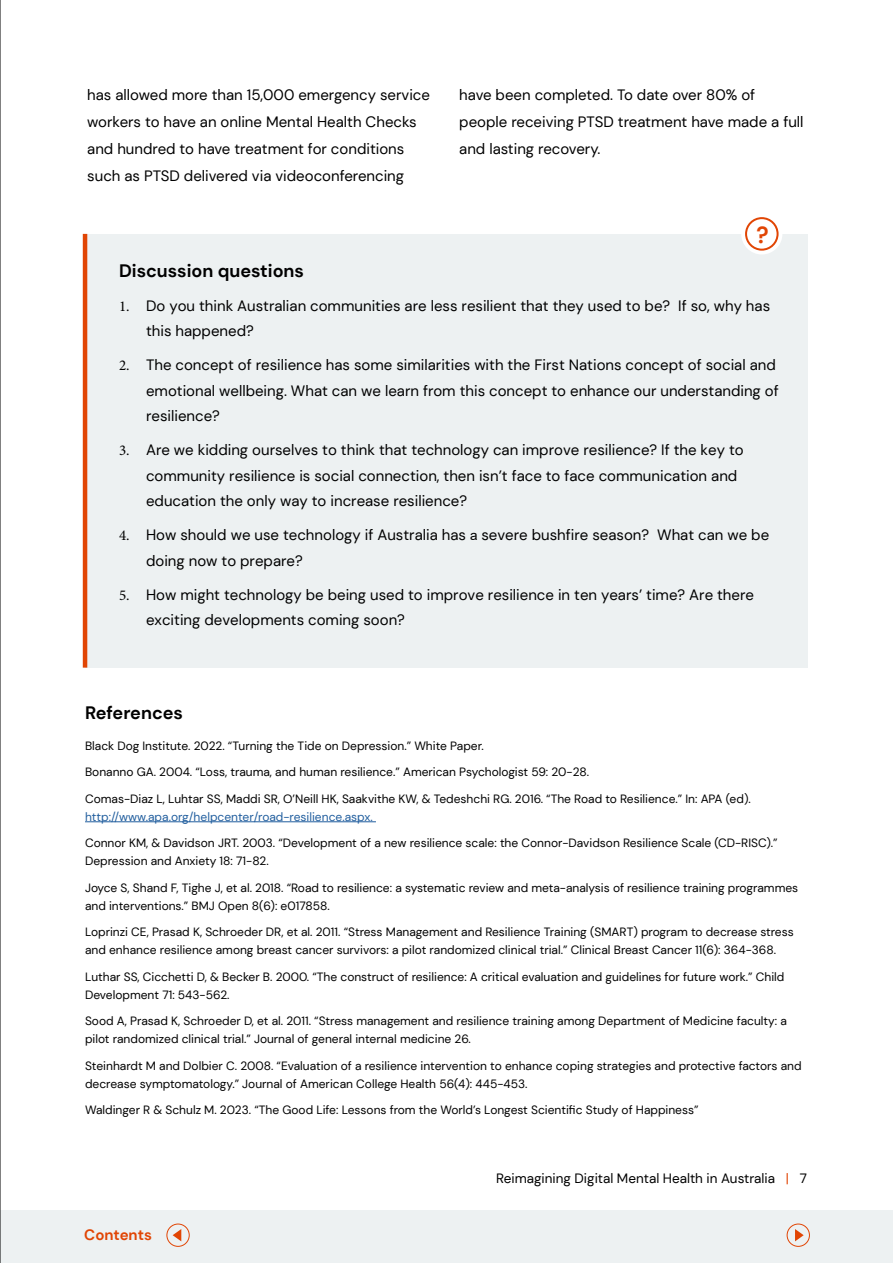
<style>
.page{position:relative;width:893px;height:1263px;background:#fff}
.page>*{position:absolute;margin:0;border:0;box-sizing:border-box;transform-origin:0 0}
.t1{font:700 23.25px "DM Sans";color:#e14504}
.t2{font:700 18px "DM Sans";color:#000}
.t3{font:15px/25.5px "DM Sans";color:#000}
.t4{font:700 15px "DM Sans";color:#e14504}
.t5{font:13.5px "DM Sans";color:#000}
.t6{font:12px/18px "DM Sans";color:#000}
.s1{font-family:"Minion Pro"}
.s2{font-family:"Arial";font-size:13.5px}
.s3{color:#215e9e}
.s4{color:#e14504}
</style>
<div class="page">
<div style="left:0;top:1210px;width:893px;height:53px;background:#edf1f2"></div>
<div style="left:86px;top:234px;width:722px;height:434px;background:#edf1f2"></div>
<div style="left:741px;top:213px;width:41px;height:41px;border:10px solid #fff;border-radius:50%"></div>
<div style="left:746px;top:218px;width:32px;height:32px;background:#fff;border-radius:50%"></div>
<div style="left:745px;top:217px;width:34px;height:34px;border:2px solid #e14504;border-radius:50%"></div>
<hr style="left:85px;top:821px;width:291px;height:1px;background:#215e9e">
<hr style="left:83px;top:234px;width:4px;height:434px;background:#e14504">
<hr style="left:0;top:0;width:1px;height:1263px;background:#000">
<div style="left:167px;top:1224px;width:23px;height:23px;border:1px solid #e14504;border-radius:50%"></div>
<svg style="left:173px;top:1229px;width:8px;height:12px"></svg>
<div style="left:787px;top:1224px;width:23px;height:23px;border:1px solid #e14504;border-radius:50%"></div>
<svg style="left:795px;top:1229px;width:9px;height:12px"></svg>
<p class="t3" style="left:87px;top:81px;width:344px;line-height:27px">has allowed more than 15,000 emergency service workers to have an online Mental Health Checks and hundred to have treatment for conditions such as PTSD delivered via videoconferencing</p>
<p class="t3" style="left:459px;top:81px;width:346px;line-height:27px">have been completed. To date over 80% of people receiving PTSD treatment have made a full and lasting recovery.</p>
<h4 class="t1" style="left:756px;top:220px;width:14px">?</h4>
<h4 class="t2" style="left:119px;top:259px;width:186px">Discussion questions</h4>
<p class="t3" style="left:146px;top:293px;width:626px;text-indent:-27px"><span class="s1">1.</span> Do you think Australian communities are less resilient that they used to be? If so, why has this happened?</p>
<p class="t3" style="left:146px;top:352px;width:634px;text-indent:-27px"><span class="s1">2.</span> The concept of resilience has some similarities with the First Nations concept of social and emotional wellbeing. What can we learn from this concept to enhance our understanding of resilience?</p>
<p class="t3" style="left:146px;top:437px;width:599px;text-indent:-27px"><span class="s1">3.</span> Are we kidding ourselves to think that technology can improve resilience? If the key to community resilience is social connection, then isn’t face to face communication and education the only way to increase resilience?</p>
<p class="t3" style="left:146px;top:522px;width:625px;text-indent:-27px"><span class="s1">4.</span> How should we use technology if Australia has <span class="s2">a</span> severe bushfire season? What can we be doing now to prepare?</p>
<p class="t3" style="left:146px;top:582px;width:609px;text-indent:-27px"><span class="s1">5.</span> How might technology be being used to improve resilience in ten years’ time? Are there exciting developments coming soon?</p>
<h4 class="t2" style="left:85px;top:701px;width:99px">References</h4>
<p class="t6" style="left:85px;top:736px;width:400px">Black Dog Institute. 2022. “Turning the Tide on Depression.” White Paper.</p>
<p class="t6" style="left:85px;top:763px;width:505px">Bonanno GA. 2004. “Loss, trauma, and human resilience.” American Psychologist 59: 20-28.</p>
<p class="t6" style="left:85px;top:789px;width:667px">Comas-Diaz L, Luhtar SS, Maddi SR, O’Neill HK, Saakvithe KW, &amp; Tedeshchi RG. 2016. “The Road to Resilience.” In: APA (ed). <span class="s3">http://www.apa.org/helpcenter/road-resilience.aspx.</span></p>
<p class="t6" style="left:85px;top:834px;width:694px">Connor KM, &amp; Davidson JRT. 2003. “Development of a new resilience scale: the Connor-Davidson Resilience Scale (CD-RISC).”<br>Depression and Anxiety 18: 71-82.</p>
<p class="t6" style="left:85px;top:878px;width:715px">Joyce S, Shand F, Tighe J, et al. 2018. “Road to resilience: a systematic review and meta-analysis of resilience training programmes and interventions.” BMJ Open 8(6): e017858.</p>
<p class="t6" style="left:85px;top:923px;width:710px">Loprinzi CE, Prasad K, Schroeder DR, et al. 2011. “Stress Management and Resilience Training (SMART) program to decrease stress and enhance resilience among breast cancer survivors: a pilot randomized clinical trial.” Clinical Breast Cancer 11(6): 364-368.</p>
<p class="t6" style="left:85px;top:967px;width:701px">Luthar SS, Cicchetti D, &amp; Becker B. 2000. “The construct of resilience: A critical evaluation and guidelines for future work.” Child<br>Development 71: 543-562.</p>
<p class="t6" style="left:85px;top:1012px;width:703px">Sood A, Prasad K, Schroeder D, et al. 2011. “Stress management and resilience training among Department of Medicine faculty: a pilot randomized clinical trial.” Journal of general internal medicine 26.</p>
<p class="t6" style="left:85px;top:1056px;width:718px">Steinhardt M and Dolbier C. 2008. “Evaluation of a resilience intervention to enhance coping strategies and protective factors and decrease symptomatology.” Journal of American College Health 56(4): 445-453.</p>
<p class="t6" style="left:85px;top:1101px;width:615px">Waldinger R &amp; Schulz M. 2023. “The Good Life: Lessons from the World’s Longest Scientific Study of Happiness”</p>
<p class="t4" style="left:84px;top:1226px;width:69px">Contents</p>
<p class="t5" style="left:496px;top:1170px;width:312px">Reimagining Digital Mental Health in Australia <span class="s4">|</span> 7</p>
</div>
